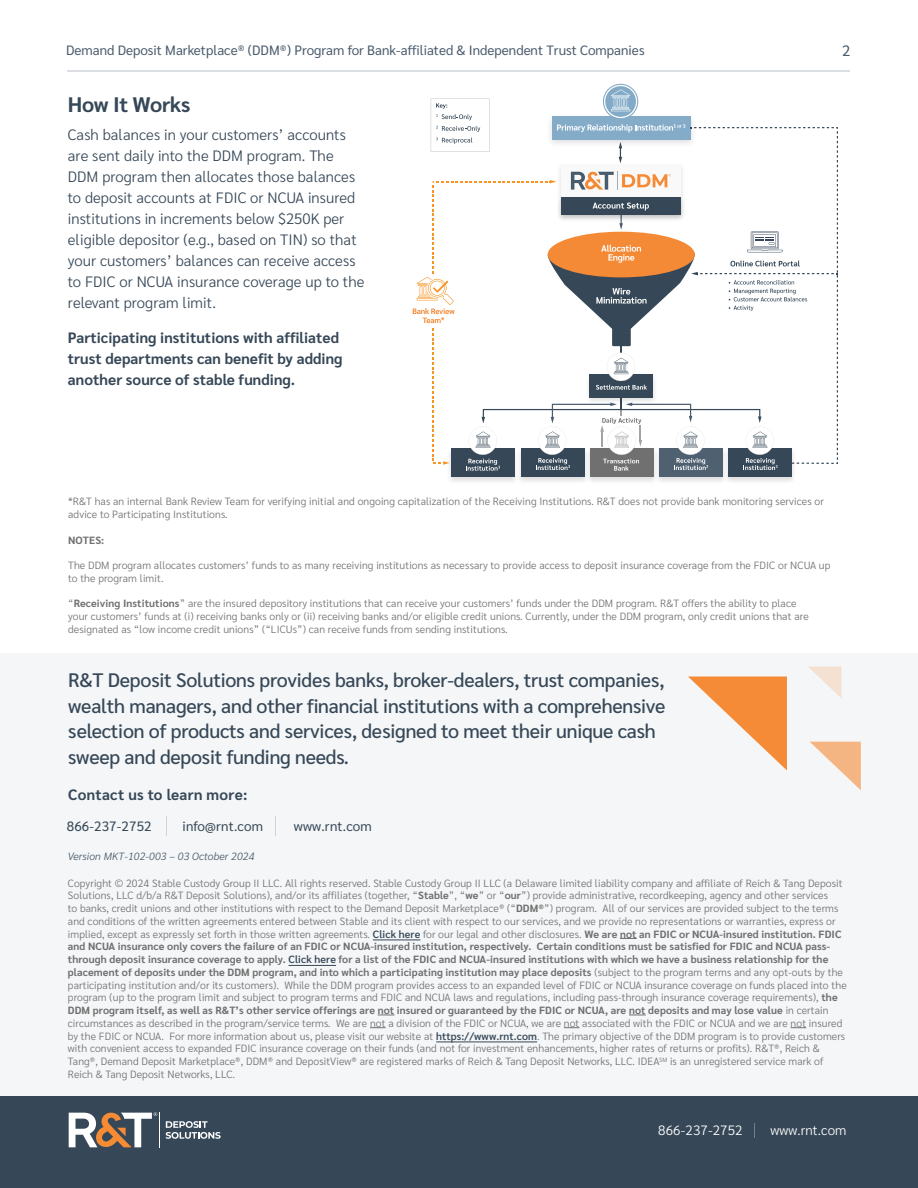
<style>
.page{position:relative;width:918px;height:1188px;background:#fff}
.page>*{position:absolute;margin:0;border:0;box-sizing:border-box;transform-origin:0 0}
.Section_Title{font:700 21px "Sarabun";letter-spacing:-.015em;color:#364757}
.P_-_About_Statement{font:500 19.5px/25.5px "Sarabun";letter-spacing:-.01em;color:#364757}
.t1{font:300 15px/21px "Sarabun";letter-spacing:.005em;color:#364757}
.Subhead{font:700 15px/21px "Sarabun";letter-spacing:.005em;color:#364757}
.t2{font:15px "Sarabun";color:#4a5b6c}
.t3{font:13.5px "Sarabun";color:#4a5b6c}
.Contact_Info{font:13.5px "Sarabun";letter-spacing:.01em;color:#364757}
.Contact_Info-2{font:300 13.5px "Sarabun";letter-spacing:.01em;color:#fff}
.Copyright_Text{font:300 10.5px/12.8px "Sarabun";letter-spacing:.01em;color:#707070}
.Copyright_Text-2{font:italic 300 10.5px "Sarabun";letter-spacing:.01em;color:#4a5b6c}
.Copyright_Text-3{font:700 10.5px "Sarabun";letter-spacing:.01em;color:#707070}
.s1{font-weight:700}
.s2{font-weight:600;color:#364757}
</style>
<div class="page">
<div style="left:0;top:653px;width:918px;height:463px;background:#f4f6f7"></div>
<div style="left:0;top:1096px;width:918px;height:92px;background:#364757"></div>
<svg style="left:166px;top:816px;width:1px;height:20px"></svg>
<hr style="left:159px;top:1112px;width:1px;height:36px;background:#fff">
<svg style="left:69px;top:1112px;width:88px;height:35px"></svg>
<svg style="left:166px;top:1121px;width:55px;height:18px"></svg>
<svg style="left:688px;top:677px;width:99px;height:93px"></svg>
<svg style="left:810px;top:742px;width:51px;height:48px"></svg>
<svg style="left:809px;top:667px;width:32px;height:31px"></svg>
<hr style="left:68px;top:70px;width:782px;height:2px;background:#4a5b6c">
<div style="left:451px;top:449px;width:63px;height:28px;background:#364857"></div>
<img style="left:514px;top:471px;width:70px;height:11px">
<div style="left:521px;top:449px;width:63px;height:28px;background:#364857"></div>
<div style="left:659px;top:449px;width:64px;height:28px;background:#4f6070"></div>
<img style="left:722px;top:471px;width:72px;height:12px">
<div style="left:729px;top:449px;width:63px;height:28px;background:#364857"></div>
<img style="left:584px;top:471px;width:76px;height:12px">
<div style="left:590px;top:449px;width:64px;height:28px;background:#707070"></div>
<svg style="left:413px;top:84px;width:425px;height:387px"></svg>
<hr style="left:373px;top:940px;width:47px;height:1px;background:#364757">
<svg style="left:620px;top:938px;width:17px;height:1px"></svg>
<hr style="left:289px;top:965px;width:47px;height:1px;background:#364757">
<svg style="left:378px;top:1015px;width:16px;height:1px"></svg>
<svg style="left:629px;top:1015px;width:17px;height:1px"></svg>
<svg style="left:370px;top:1027px;width:16px;height:1px"></svg>
<svg style="left:564px;top:1027px;width:16px;height:1px"></svg>
<svg style="left:791px;top:1027px;width:15px;height:1px"></svg>
<hr style="left:436px;top:1042px;width:101px;height:1px;background:#364757">
<p class="t3" style="left:66px;top:43px;width:580px">Demand Deposit Marketplace® (DDM®) Program for Bank-affiliated &amp; Independent Trust Companies</p>
<h3 class="t2" style="left:842px;top:42px;width:10px">2</h3>
<h3 class="Section_Title" style="left:68px;top:93px;width:124px">How It Works</h3>
<p class="t1" style="left:68px;top:124px;width:298px">Cash balances in your customers’ accounts are sent daily into the DDM program. The DDM program then allocates those balances to deposit accounts at FDIC or NCUA insured institutions in increments below $250K per eligible depositor (e.g., based on TIN) so that your customers’ balances can receive access to FDIC or NCUA insurance coverage up to the relevant program limit.</p>
<p class="Subhead" style="left:68px;top:327px;width:276px">Participating institutions with affiliated trust departments can benefit by adding another source of stable funding.</p>
<p class="Copyright_Text" style="left:68px;top:495px;width:757px">*R&amp;T has an internal Bank Review Team for verifying initial and ongoing capitalization of the Receiving Institutions. R&amp;T does not provide bank monitoring services or advice to Participating Institutions.</p>
<p class="Copyright_Text-3" style="left:68px;top:534px;width:38px">NOTES:</p>
<p class="Copyright_Text" style="left:68px;top:559px;width:764px">The DDM program allocates customers’ funds to as many receiving institutions as necessary to provide access to deposit insurance coverage from the FDIC or NCUA up to the program limit.</p>
<p class="Copyright_Text" style="left:68px;top:597px;width:742px">“<span class="s1">Receiving Institutions</span>” are the insured depository institutions that can receive your customers’ funds under the DDM program. R&amp;T offers the ability to place your customers’ funds at (i) receiving banks only or (ii) receiving banks and/or eligible credit unions. Currently, under the DDM program, only credit unions that are designated as “low income credit unions” (“LICUs”) can receive funds from sending institutions.</p>
<p class="P_-_About_Statement" style="left:68px;top:668px;width:599px">R&amp;T Deposit Solutions provides banks, broker-dealers, trust companies, wealth managers, and other financial institutions with a comprehensive selection of products and services, designed to meet their unique cash sweep and deposit funding needs.</p>
<h4 class="Subhead" style="left:68px;top:785px;width:181px">Contact us to learn more:</h4>
<p class="Contact_Info" style="left:67px;top:818px;width:86px">866-237-2752</p>
<p class="Contact_Info" style="left:183px;top:818px;width:82px">info@rnt.com</p>
<p class="Contact_Info" style="left:294px;top:818px;width:79px">www.rnt.com</p>
<p class="Copyright_Text-2" style="left:68px;top:850px;width:188px">Version MKT-102-003 – 03 October 2024</p>
<p class="Copyright_Text" style="left:68px;top:877px;width:780px">Copyright © 2024 Stable Custody Group II LLC. All rights reserved. Stable Custody Group II LLC (a Delaware limited liability company and affiliate of Reich &amp; Tang Deposit Solutions, LLC d/b/a R&amp;T Deposit Solutions), and/or its affiliates (together, “<span class="s1">Stable</span>”, “<span class="s1">we</span>” or “<span class="s1">our</span>”) provide administrative, recordkeeping, agency and other services<br>to banks, credit unions and other institutions with respect to the Demand Deposit Marketplace® (“<span class="s1">DDM®</span>”) program. All of our services are provided subject to the terms and conditions of the written agreements entered between Stable and its client with respect to our services, and we provide no representations or warranties, express or implied, except as expressly set forth in those written agreements. <span class="s2">Click here</span> for our legal and other disclosures. <span class="s1">We are not an FDIC or NCUA-insured institution. FDIC and NCUA insurance only covers the failure of an FDIC or NCUA-insured institution, respectively. Certain conditions must be satisfied for FDIC and NCUA pass&shy;through deposit insurance coverage to apply.</span> <span class="s2">Click here</span> <span class="s1">for a list of the FDIC and NCUA-insured institutions with which we have a business relationship for the placement of deposits under the DDM program, and into which a participating institution may place deposits</span> (subject to the program terms and any opt-outs by the participating institution and/or its customers). While the DDM program provides access to an expanded level of FDIC or NCUA insurance coverage on funds placed into the program (up to the program limit and subject to program terms and FDIC and NCUA laws and regulations, including pass-through insurance coverage requirements), <span class="s1">the DDM program itself, as well as R&amp;T’s other service offerings are not insured or guaranteed by the FDIC or NCUA, are not deposits and may lose value</span> in certain circumstances as described in the program/service terms. We are not a division of the FDIC or NCUA, we are not associated with the FDIC or NCUA and we are not insured by the FDIC or NCUA. For more information about us, please visit our website at <span class="s2">https://www.rnt.com</span>. The primary objective of the DDM program is to provide customers with convenient access to expanded FDIC insurance coverage on their funds (and not for investment enhancements, higher rates of returns or profits). R&amp;T®, Reich &amp; Tang®, Demand Deposit Marketplace®, DDM® and DepositView® are registered marks of Reich &amp; Tang Deposit Networks, LLC. IDEA<sup>SM</sup> is an unregistered service mark of Reich &amp; Tang Deposit Networks, LLC.</p>
<p class="Contact_Info-2" style="left:658px;top:1123px;width:86px">866-237-2752</p>
<p class="Contact_Info-2" style="left:770px;top:1123px;width:78px">www.rnt.com</p>
</div>
